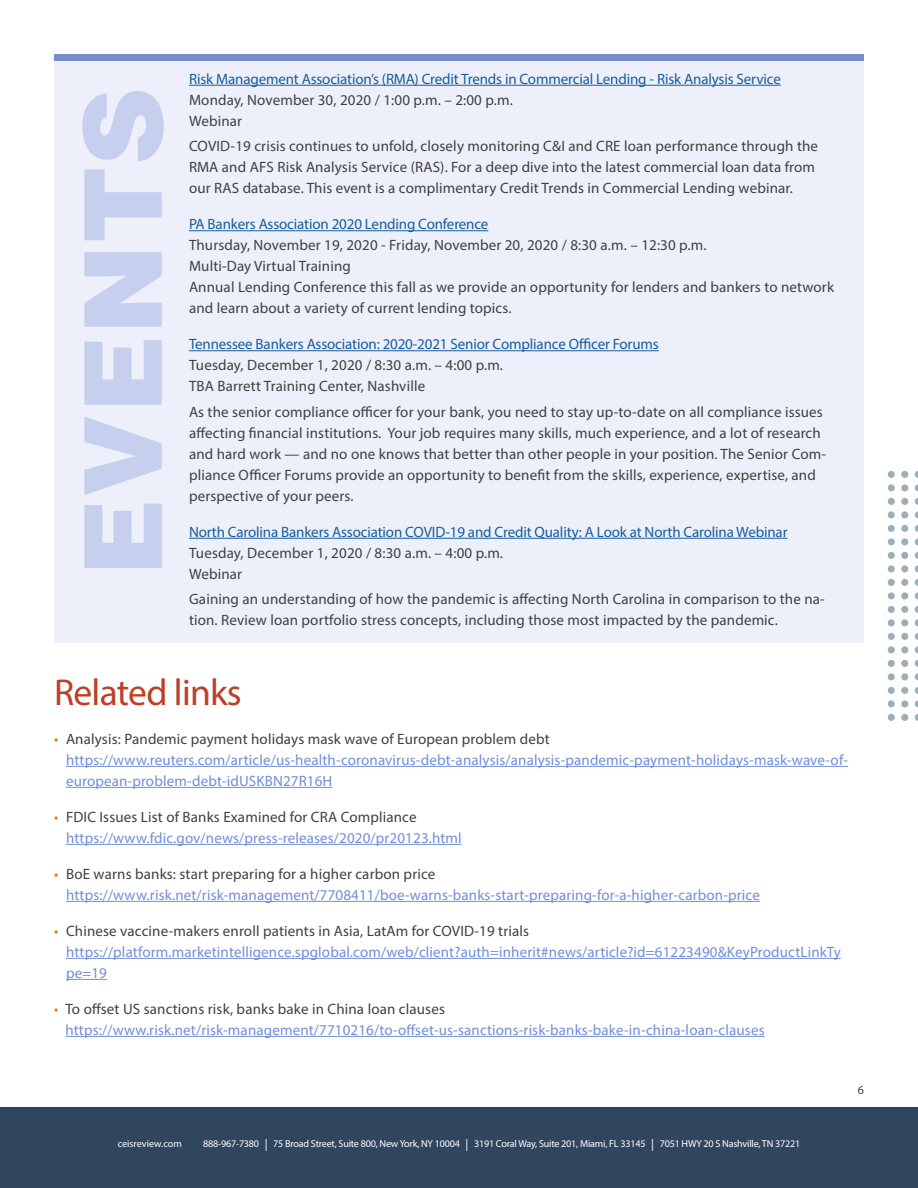
<style>
.page{position:relative;width:918px;height:1188px;background:#fff}
.page>*{position:absolute;margin:0;border:0;box-sizing:border-box;transform-origin:0 0}
.Headline_1{font:37.5px "Myriad Pro";letter-spacing:-.02em;color:#bd4024}
.Body_Copy_-_10_14{font:15px/21px "Myriad Pro";letter-spacing:.01em;color:#728ed8}
.Event_3{font:15px/21px "Myriad Pro";letter-spacing:.01em;color:#404041}
.Event_2{font:15px/21px "Myriad Pro";letter-spacing:.01em;color:#404041}
.Event_1{font:15px "Myriad Pro";letter-spacing:-.01em;color:#175d9e}
.Event_1-2{font:15px/21px "Myriad Pro";letter-spacing:.01em;color:#404041}
.t1{font:12px "Myriad Pro";color:#404041}
.t2{font:10.2px "Myriad Pro";letter-spacing:-.02em;color:#fff}
.t3{font:10.2px "Myriad Pro";color:#fff}
.s1{color:#ef7100}
.s2{color:#404041}
.s3{font-size:12px}
</style>
<div class="page">
<div style="left:0;top:1107px;width:918px;height:81px;background:#30455e"></div>
<svg style="left:915px;top:714px;width:3px;height:7px"></svg>
<svg style="left:915px;top:700px;width:3px;height:7px"></svg>
<svg style="left:915px;top:687px;width:3px;height:7px"></svg>
<svg style="left:915px;top:673px;width:3px;height:7px"></svg>
<svg style="left:915px;top:660px;width:3px;height:7px"></svg>
<svg style="left:915px;top:646px;width:3px;height:7px"></svg>
<svg style="left:915px;top:633px;width:3px;height:7px"></svg>
<svg style="left:915px;top:619px;width:3px;height:7px"></svg>
<svg style="left:915px;top:606px;width:3px;height:7px"></svg>
<svg style="left:915px;top:592px;width:3px;height:7px"></svg>
<svg style="left:915px;top:579px;width:3px;height:7px"></svg>
<svg style="left:915px;top:565px;width:3px;height:7px"></svg>
<svg style="left:915px;top:552px;width:3px;height:7px"></svg>
<svg style="left:915px;top:538px;width:3px;height:7px"></svg>
<svg style="left:915px;top:525px;width:3px;height:7px"></svg>
<svg style="left:915px;top:511px;width:3px;height:7px"></svg>
<svg style="left:915px;top:498px;width:3px;height:7px"></svg>
<svg style="left:915px;top:484px;width:3px;height:7px"></svg>
<svg style="left:915px;top:471px;width:3px;height:7px"></svg>
<div style="left:901px;top:714px;width:7px;height:7px;background:#9daeb6;border-radius:50%"></div>
<div style="left:901px;top:700px;width:7px;height:7px;background:#9daeb6;border-radius:50%"></div>
<div style="left:901px;top:687px;width:7px;height:7px;background:#9daeb6;border-radius:50%"></div>
<div style="left:901px;top:673px;width:7px;height:7px;background:#9daeb6;border-radius:50%"></div>
<div style="left:901px;top:660px;width:7px;height:7px;background:#9daeb6;border-radius:50%"></div>
<div style="left:901px;top:646px;width:7px;height:7px;background:#9daeb6;border-radius:50%"></div>
<div style="left:901px;top:633px;width:7px;height:7px;background:#9daeb6;border-radius:50%"></div>
<div style="left:901px;top:619px;width:7px;height:7px;background:#9daeb6;border-radius:50%"></div>
<div style="left:901px;top:606px;width:7px;height:7px;background:#9daeb6;border-radius:50%"></div>
<div style="left:901px;top:592px;width:7px;height:7px;background:#9daeb6;border-radius:50%"></div>
<div style="left:901px;top:579px;width:7px;height:7px;background:#9daeb6;border-radius:50%"></div>
<div style="left:901px;top:565px;width:7px;height:7px;background:#9daeb6;border-radius:50%"></div>
<div style="left:901px;top:552px;width:7px;height:7px;background:#9daeb6;border-radius:50%"></div>
<div style="left:901px;top:538px;width:7px;height:7px;background:#9daeb6;border-radius:50%"></div>
<div style="left:901px;top:525px;width:7px;height:7px;background:#9daeb6;border-radius:50%"></div>
<div style="left:901px;top:511px;width:7px;height:7px;background:#9daeb6;border-radius:50%"></div>
<div style="left:901px;top:498px;width:7px;height:7px;background:#9daeb6;border-radius:50%"></div>
<div style="left:901px;top:484px;width:7px;height:7px;background:#9daeb6;border-radius:50%"></div>
<div style="left:901px;top:471px;width:7px;height:7px;background:#9daeb6;border-radius:50%"></div>
<div style="left:888px;top:714px;width:7px;height:7px;background:#9daeb6;border-radius:50%"></div>
<div style="left:888px;top:700px;width:7px;height:7px;background:#9daeb6;border-radius:50%"></div>
<div style="left:888px;top:687px;width:7px;height:7px;background:#9daeb6;border-radius:50%"></div>
<div style="left:888px;top:673px;width:7px;height:7px;background:#9daeb6;border-radius:50%"></div>
<div style="left:888px;top:660px;width:7px;height:7px;background:#9daeb6;border-radius:50%"></div>
<div style="left:888px;top:646px;width:7px;height:7px;background:#9daeb6;border-radius:50%"></div>
<div style="left:888px;top:633px;width:7px;height:7px;background:#9daeb6;border-radius:50%"></div>
<div style="left:888px;top:619px;width:7px;height:7px;background:#9daeb6;border-radius:50%"></div>
<div style="left:888px;top:606px;width:7px;height:7px;background:#9daeb6;border-radius:50%"></div>
<div style="left:888px;top:592px;width:7px;height:7px;background:#9daeb6;border-radius:50%"></div>
<div style="left:888px;top:579px;width:7px;height:7px;background:#9daeb6;border-radius:50%"></div>
<div style="left:888px;top:565px;width:7px;height:7px;background:#9daeb6;border-radius:50%"></div>
<div style="left:888px;top:552px;width:7px;height:7px;background:#9daeb6;border-radius:50%"></div>
<div style="left:888px;top:538px;width:7px;height:7px;background:#9daeb6;border-radius:50%"></div>
<div style="left:888px;top:525px;width:7px;height:7px;background:#9daeb6;border-radius:50%"></div>
<div style="left:888px;top:511px;width:7px;height:7px;background:#9daeb6;border-radius:50%"></div>
<div style="left:888px;top:498px;width:7px;height:7px;background:#9daeb6;border-radius:50%"></div>
<div style="left:888px;top:484px;width:7px;height:7px;background:#9daeb6;border-radius:50%"></div>
<div style="left:888px;top:471px;width:7px;height:7px;background:#9daeb6;border-radius:50%"></div>
<div style="left:54px;top:54px;width:810px;height:588px;background:#edf0fa"></div>
<div style="left:54px;top:54px;width:810px;height:7px;background:#768dc7"></div>
<hr style="left:189px;top:85px;width:592px;height:1px;background:#175d9e">
<hr style="left:189px;top:230px;width:299px;height:1px;background:#175d9e">
<hr style="left:189px;top:350px;width:470px;height:1px;background:#175d9e">
<hr style="left:189px;top:538px;width:599px;height:1px;background:#175d9e">
<svg style="left:82px;top:91px;width:82px;height:477px"></svg>
<hr style="left:66px;top:766px;width:782px;height:1px;background:#728ed8">
<hr style="left:66px;top:787px;width:266px;height:1px;background:#728ed8">
<hr style="left:66px;top:844px;width:396px;height:1px;background:#728ed8">
<hr style="left:66px;top:901px;width:694px;height:1px;background:#728ed8">
<hr style="left:66px;top:958px;width:775px;height:1px;background:#728ed8">
<hr style="left:66px;top:979px;width:41px;height:1px;background:#728ed8">
<hr style="left:65px;top:1036px;width:700px;height:1px;background:#728ed8">
<p class="Event_1" style="left:189px;top:69px;width:593px">Risk Management Association’s (RMA) Credit Trends in Commercial Lending - Risk Analysis Service</p>
<p class="Event_2" style="left:189px;top:89px;width:325px">Monday, November 30, 2020 / 1:00 p.m. – 2:00 p.m.<br>Webinar</p>
<p class="Event_3" style="left:189px;top:135px;width:631px">COVID-19 crisis continues to unfold, closely monitoring C&amp;I and CRE loan performance through the<br>RMA and AFS Risk Analysis Service (RAS). For a deep dive into the latest commercial loan data from our RAS database. This event is a complimentary Credit Trends in Commercial Lending webinar.</p>
<p class="Event_1" style="left:189px;top:215px;width:301px">PA Bankers Association 2020 Lending Conference</p>
<p class="Event_1-2" style="left:189px;top:234px;width:519px">Thursday, November 19, 2020 - Friday, November 20, 2020 / 8:30 a.m. – 12:30 p.m.<br>Multi-Day Virtual Training</p>
<p class="Event_3" style="left:189px;top:276px;width:647px">Annual Lending Conference this fall as we provide an opportunity for lenders and bankers to network and learn about a variety of current lending topics.</p>
<p class="Event_1" style="left:189px;top:335px;width:471px">Tennessee Bankers Association: 2020-2021 Senior Compliance Officer Forums</p>
<p class="Event_2" style="left:189px;top:354px;width:316px">Tuesday, December 1, 2020 / 8:30 a.m. – 4:00 p.m.<br>TBA Barrett Training Center, Nashville</p>
<p class="Event_3" style="left:189px;top:401px;width:639px">As the senior compliance officer for your bank, you need to stay up-to-date on all compliance issues affecting financial institutions. Your job requires many skills, much experience, and a lot of research and hard work — and no one knows that better than other people in your position. The Senior Com&shy;pliance Officer Forums provide an opportunity to benefit from the skills, experience, expertise, and perspective of your peers.</p>
<p class="Event_1" style="left:189px;top:522px;width:600px">North Carolina Bankers Association COVID-19 and Credit Quality: A Look at North Carolina Webinar</p>
<p class="Event_2" style="left:189px;top:542px;width:316px">Tuesday, December 1, 2020 / 8:30 a.m. – 4:00 p.m.<br>Webinar</p>
<p class="Event_2" style="left:189px;top:588px;width:637px">Gaining an understanding of how the pandemic is affecting North Carolina in comparison to the na&shy;tion. Review loan portfolio stress concepts, including those most impacted by the pandemic.</p>
<p class="Headline_1" style="left:54px;top:669px;width:189px">Related links</p>
<p class="Body_Copy_-_10_14" style="left:66px;top:728px;width:784px;text-indent:-12px"><span class="s1">•</span> <span class="s2">Analysis: Pandemic payment holidays mask wave of European problem debt </span>https://www.reuters.com/article/us-health-coronavirus-debt-analysis/analysis-pandemic-payment-holidays-mask-wave-of&shy;european-problem-debt-idUSKBN27R16H</p>
<p class="Body_Copy_-_10_14" style="left:66px;top:806px;width:397px;text-indent:-12px"><span class="s1">•</span> <span class="s2">FDIC Issues List of Banks Examined for CRA Compliance </span>https://www.fdic.gov/news/press-releases/2020/pr20123.html</p>
<p class="Body_Copy_-_10_14" style="left:66px;top:863px;width:695px;text-indent:-12px"><span class="s1">•</span> <span class="s2">BoE warns banks: start preparing for a higher carbon price </span>https://www.risk.net/risk-management/7708411/boe-warns-banks-start-preparing-for-a-higher-carbon-price</p>
<p class="Body_Copy_-_10_14" style="left:66px;top:920px;width:776px;text-indent:-12px"><span class="s1">•</span> <span class="s2">Chinese vaccine-makers enroll patients in Asia, LatAm for COVID-19 trials </span>https://platform.marketintelligence.spglobal.com/web/client?auth=inherit#news/article?id=61223490&amp;KeyProductLinkTy pe=19</p>
<p class="Body_Copy_-_10_14" style="left:65px;top:998px;width:701px;text-indent:-11px"><span class="s1">•</span> <span class="s2">To offset US sanctions risk, banks bake in China loan clauses </span>https://www.risk.net/risk-management/7710216/to-offset-us-sanctions-risk-banks-bake-in-china-loan-clauses</p>
<p class="t3" style="left:118px;top:1138px;width:66px">ceisreview.com</p>
<p class="t2" style="left:203px;top:1138px;width:599px">888-967-7380 <span class="s3">|</span> 75 Broad Street, Suite 800, New York, NY 10004 <span class="s3">|</span> 3191 Coral Way, Suite 201, Miami, FL 33145 <span class="s3">|</span> 7051 HWY 20 S Nashville, TN 37221</p>
<p class="t1" style="left:858px;top:1082px;width:8px">6</p>
</div>
